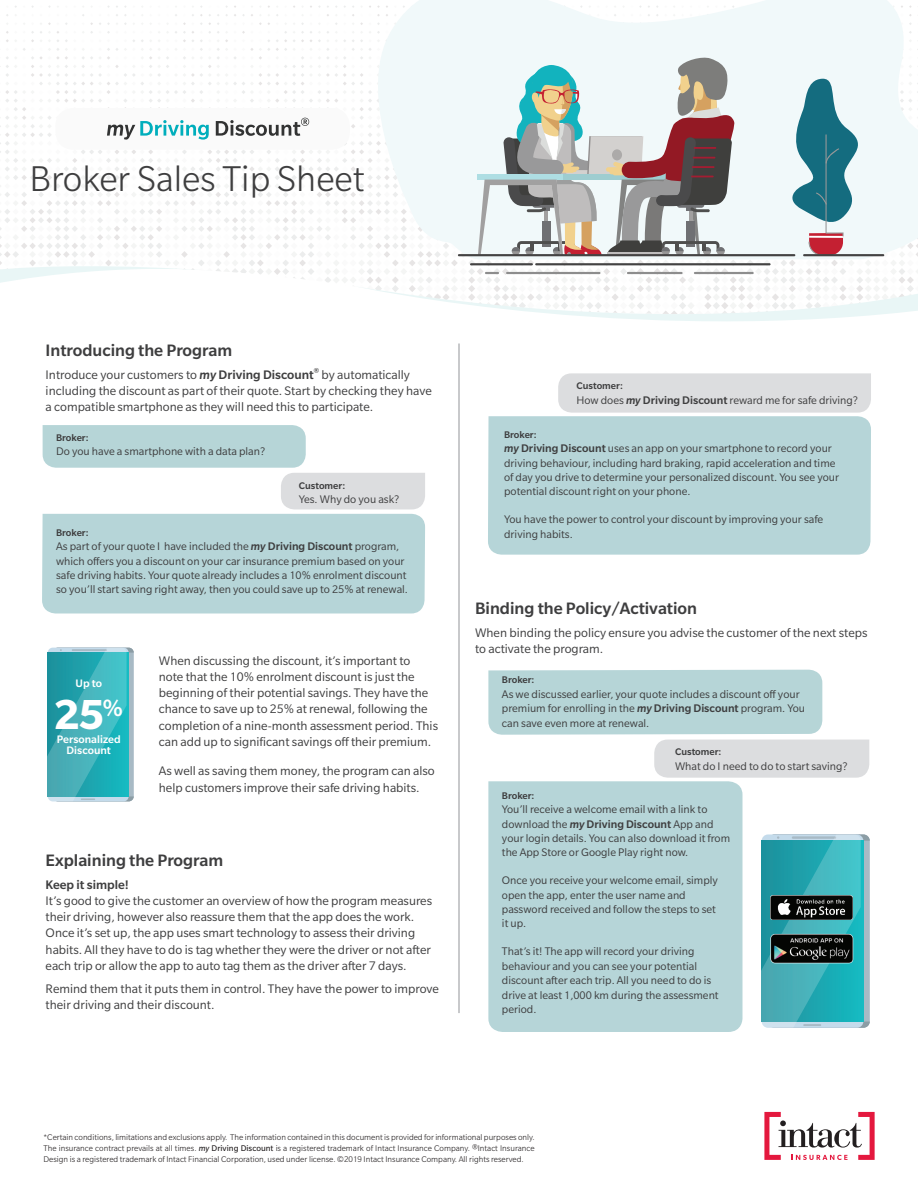
<style>
.page{position:relative;width:918px;height:1188px;background:#fff}
.page>*{position:absolute;margin:0;border:0;box-sizing:border-box;transform-origin:0 0}
.t1{font:700 45.6px "Slate Std";color:#fff}
.t2{font:300 39px "Slate Std";color:#3e3e3f}
.t3{font:500 18px "Slate Std";color:#3e3e3f}
.t4{font:13.5px/16.2px "Slate Std";color:#3e3e3f}
.t5{font:500 13.5px "Slate Std";color:#3e3e3f}
.t6{font:12px/14.4px "Slate Std";color:#3e3e3f}
.t7{font:500 11.7px/10.4px "Slate Std";color:#fff;text-align:center}
.t8{font:500 10.5px "Slate Std";color:#3e3e3f}
.t9{font:300 9px/10.8px "Slate Std";color:#231f20;text-align:justify}
.s1{font-weight:500;font-style:italic}
.s2{font-weight:500}
.s3{font-weight:400;font-style:italic}
.s4{font-weight:400}
</style>
<div class="page">
<svg style="left:293px;top:31px;width:36px;height:11px"></svg>
<svg style="left:276px;top:31px;width:11px;height:11px"></svg>
<svg style="left:217px;top:31px;width:11px;height:11px"></svg>
<svg style="left:158px;top:31px;width:36px;height:11px"></svg>
<svg style="left:31px;top:31px;width:28px;height:11px"></svg>
<svg style="left:6px;top:31px;width:10px;height:11px"></svg>
<svg style="left:200px;top:14px;width:11px;height:11px"></svg>
<svg style="left:378px;top:0;width:534px;height:48px;fill:#f1f9fa"></svg>
<hr style="left:459px;top:344px;width:1px;height:669px;background:#939598">
<svg style="left:47px;top:648px;width:87px;height:153px;background:#3cafb9"></svg>
<svg style="left:764px;top:1112px;width:111px;height:48px"></svg>
<svg style="left:0;top:48px;width:259px;height:235px"></svg>
<svg style="left:259px;top:48px;width:659px;height:304px"></svg>
<svg style="left:42px;top:425px;width:383px;height:188px"></svg>
<div style="left:558px;top:373px;width:313px;height:40px;background:#dcdddf"></div>
<div style="left:488px;top:416px;width:383px;height:139px;background:#b6d5d8"></div>
<div style="left:488px;top:781px;width:254px;height:251px;background:#b6d5d8"></div>
<svg style="left:488px;top:670px;width:381px;height:108px"></svg>
<svg style="left:761px;top:834px;width:109px;height:194px;background:#42b0ba"></svg>
<img style="left:770px;top:895px;width:83px;height:25px">
<img style="left:769px;top:932px;width:86px;height:34px">
<p class="t2" style="left:29px;top:159px;width:337px">Broker Sales Tip Sheet</p>
<p class="t3" style="left:46px;top:341px;width:188px">Introducing the Program</p>
<p class="t4" style="left:46px;top:366px;width:388px">Introduce your customers to <span class="s1">my</span> <span class="s2">Driving Discount</span><sup>®</sup> by automatically including the discount as part of their quote. Start by checking they have a compatible smartphone as they will need this to participate.</p>
<p class="t8" style="left:56px;top:432px;width:34px">Broker:</p>
<p class="t6" style="left:56px;top:444px;width:211px">Do you have a smartphone with a data plan?</p>
<p class="t8" style="left:299px;top:480px;width:48px">Customer:</p>
<p class="t6" style="left:299px;top:492px;width:102px">Yes. Why do you ask?</p>
<p class="t8" style="left:56px;top:527px;width:34px">Broker:</p>
<p class="t6" style="left:56px;top:539px;width:353px">As part of your quote I have included the <span class="s1">my</span> <span class="s2">Driving Discount</span> program, which offers you a discount on your car insurance premium based on your safe driving habits. Your quote already includes a 10% enrolment discount so you’ll start saving right away, then you could save up to 25% at renewal.</p>
<p class="t7" style="left:76px;top:678px;width:28px">Up to</p>
<p class="t1" style="left:54px;top:690px;width:71px">25<sup>%</sup></p>
<p class="t7" style="left:57px;top:734px;width:65px">Personalized<br>Discount</p>
<p class="t4" style="left:159px;top:652px;width:281px">When discussing the discount, it’s important to note that the 10% enrolment discount is just the beginning of their potential savings. They have the chance to save up to 25% at renewal, following the completion of a nine-month assessment period. This can add up to significant savings off their premium.</p>
<p class="t4" style="left:159px;top:763px;width:277px">As well as saving them money, the program can also help customers improve their safe driving habits.</p>
<p class="t3" style="left:46px;top:851px;width:179px">Explaining the Program</p>
<p class="t5" style="left:46px;top:878px;width:85px">Keep it simple!</p>
<p class="t4" style="left:46px;top:893px;width:388px">It’s good to give the customer an overview of how the program measures their driving, however also reassure them that the app does the work.<br>Once it’s set up, the app uses smart technology to assess their driving habits. All they have to do is tag whether they were the driver or not after each trip or allow the app to auto tag them as the driver after 7 days.</p>
<p class="t4" style="left:46px;top:980px;width:395px">Remind them that it puts them in control. They have the power to improve their driving and their discount.</p>
<p class="t8" style="left:577px;top:380px;width:48px">Customer:</p>
<p class="t6" style="left:577px;top:393px;width:283px">How does <span class="s1">my</span> <span class="s2">Driving Discount</span> reward me for safe driving?</p>
<p class="t8" style="left:504px;top:429px;width:34px">Broker:</p>
<p class="t6" style="left:504px;top:441px;width:336px"><span class="s1">my</span> <span class="s2">Driving Discount</span> uses an app on your smartphone to record your driving behaviour, including hard braking, rapid acceleration and time of day you drive to determine your personalized discount. You see your potential discount right on your phone.</p>
<p class="t6" style="left:504px;top:512px;width:321px">You have the power to control your discount by improving your safe driving habits.</p>
<p class="t3" style="left:475px;top:599px;width:224px">Binding the Policy/Activation</p>
<p class="t4" style="left:475px;top:624px;width:394px">When binding the policy ensure you advise the customer of the next steps to activate the program.</p>
<p class="t8" style="left:502px;top:675px;width:34px">Broker:</p>
<p class="t6" style="left:502px;top:687px;width:305px">As we discussed earlier, your quote includes a discount off your premium for enrolling in the <span class="s1">my</span> <span class="s2">Driving Discount</span> program. You can save even more at renewal.</p>
<p class="t8" style="left:675px;top:747px;width:48px">Customer:</p>
<p class="t6" style="left:675px;top:759px;width:174px">What do I need to do to start saving?</p>
<p class="t8" style="left:502px;top:790px;width:34px">Broker:</p>
<p class="t6" style="left:502px;top:802px;width:230px">You’ll receive a welcome email with a link to download the <span class="s1">my</span> <span class="s2">Driving Discount</span> App and your login details. You can also download it from the App Store or Google Play right now.</p>
<p class="t6" style="left:502px;top:873px;width:217px">Once you receive your welcome email, simply open the app, enter the user name and password received and follow the steps to set it up.</p>
<p class="t6" style="left:502px;top:944px;width:218px">That’s it! The app will record your driving behaviour and you can see your potential discount after each trip. All you need to do is drive at least 1,000 km during the assessment period.</p>
<p class="t9" style="left:44px;top:1132px;width:493px">*Certain conditions, limitations and exclusions apply. The information contained in this document is provided for informational purposes only.<br>The insurance contract prevails at all times. <span class="s3">my</span> <span class="s4">Driving Discount</span> is a registered trademark of Intact Insurance Company. ®Intact Insurance Design is a registered trademark of Intact Financial Corporation, used under license. ©2019 Intact Insurance Company. All rights reserved.</p>
</div>
